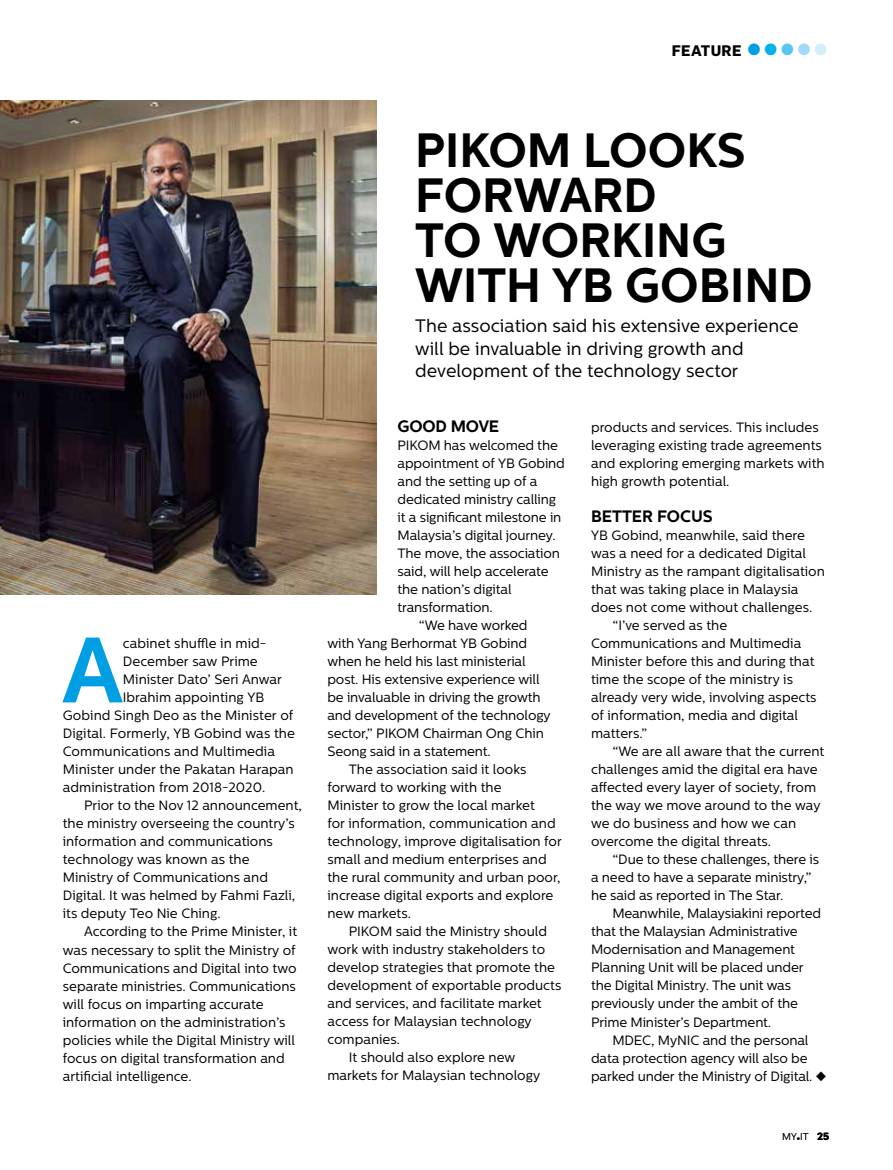
<style>
.page{position:relative;width:893px;height:1170px;background:#fff}
.page>*{position:absolute;margin:0;border:0;box-sizing:border-box;transform-origin:0 0}
.t1{font:700 90.6px "Centrale Sans";color:#009fe3}
.t2{font:700 48px/45px "Centrale Sans";color:#000}
.t3{font:700 37.5px "Flama";color:#009fe3}
.t4{font:18px/22.5px "Centrale Sans";color:#000}
.t5{font:700 16.5px "Centrale Sans";color:#000}
.t6{font:700 15px "Flama";letter-spacing:.02em;color:#000}
.t7{font:13.5px/18px "Centrale Sans";color:#000}
.t8{font:300 9.75px "Centrale Sans";color:#000}
.s1{color:#00b1eb}
.s2{color:#5bc5f2}
.s3{color:#a1daf8}
.s4{color:#d4edfc}
.s5{font-weight:700}
.s6{font-family:"Flama";font-weight:700;font-size:10.2px}
</style>
<div class="page">
<img style="left:0;top:101px;width:376px;height:493px">
<p class="t6" style="left:672px;top:41px;width:71px">FEATURE</p>
<h3 class="t3" style="left:746px;top:27px;width:85px">•<span class="s1">•</span><span class="s2">•</span><span class="s3">•</span><span class="s4">•</span></h3>
<h1 class="t1" style="left:63px;top:617px;width:61px">A</h1>
<p class="t7" style="left:123px;top:634px;width:145px">cabinet shuffle in mid-</p>
<p class="t7" style="left:123px;top:652px;width:136px">December saw Prime</p>
<p class="t7" style="left:123px;top:670px;width:161px">Minister Dato’ Seri Anwar</p>
<p class="t7" style="left:123px;top:688px;width:143px">Ibrahim appointing YB</p>
<p class="t7" style="left:63px;top:706px;width:232px">Gobind Singh Deo as the Minister of</p>
<p class="t7" style="left:63px;top:724px;width:234px">Digital. Formerly, YB Gobind was the</p>
<p class="t7" style="left:63px;top:742px;width:214px">Communications and Multimedia</p>
<p class="t7" style="left:63px;top:760px;width:232px">Minister under the Pakatan Harapan</p>
<p class="t7" style="left:63px;top:778px;width:204px">administration from 2018-2020.</p>
<p class="t7" style="left:84px;top:796px;width:219px">Prior to the Nov 12 announcement,</p>
<p class="t7" style="left:63px;top:814px;width:234px">the ministry overseeing the country’s</p>
<p class="t7" style="left:63px;top:832px;width:212px">information and communications</p>
<p class="t7" style="left:63px;top:850px;width:188px">technology was known as the</p>
<p class="t7" style="left:63px;top:868px;width:207px">Ministry of Communications and</p>
<p class="t7" style="left:63px;top:886px;width:234px">Digital. It was helmed by Fahmi Fazli,</p>
<p class="t7" style="left:63px;top:904px;width:159px">its deputy Teo Nie Ching.</p>
<p class="t7" style="left:84px;top:922px;width:215px">According to the Prime Minister, it</p>
<p class="t7" style="left:63px;top:940px;width:234px">was necessary to split the Ministry of</p>
<p class="t7" style="left:63px;top:958px;width:235px">Communications and Digital into two</p>
<p class="t7" style="left:63px;top:976px;width:235px">separate ministries. Communications</p>
<p class="t7" style="left:63px;top:994px;width:202px">will focus on imparting accurate</p>
<p class="t7" style="left:63px;top:1012px;width:224px">information on the administration’s</p>
<p class="t7" style="left:63px;top:1030px;width:234px">policies while the Digital Ministry will</p>
<p class="t7" style="left:63px;top:1048px;width:223px">focus on digital transformation and</p>
<p class="t7" style="left:63px;top:1066px;width:130px">artificial intelligence.</p>
<h2 class="t2" style="left:415px;top:127px;width:399px">PIKOM LOOKS<br>FORWARD<br>TO WORKING<br>WITH YB GOBIND</h2>
<h3 class="t4" style="left:415px;top:315px;width:385px">The association said his extensive experience will be invaluable in driving growth and development of the technology sector</h3>
<p class="t5" style="left:398px;top:416px;width:103px">GOOD MOVE</p>
<p class="t7" style="left:398px;top:436px;width:162px">PIKOM has welcomed the</p>
<p class="t7" style="left:398px;top:454px;width:169px">appointment of YB Gobind</p>
<p class="t7" style="left:398px;top:472px;width:141px">and the setting up of a</p>
<p class="t7" style="left:398px;top:490px;width:160px">dedicated ministry calling</p>
<p class="t7" style="left:398px;top:508px;width:165px">it a significant milestone in</p>
<p class="t7" style="left:398px;top:526px;width:160px">Malaysia’s digital journey.</p>
<p class="t7" style="left:398px;top:544px;width:164px">The move, the association</p>
<p class="t7" style="left:398px;top:562px;width:153px">said, will help accelerate</p>
<p class="t7" style="left:398px;top:580px;width:115px">the nation’s digital</p>
<p class="t7" style="left:398px;top:598px;width:97px">transformation.</p>
<p class="t7" style="left:419px;top:616px;width:110px">“We have worked</p>
<p class="t7" style="left:327px;top:634px;width:201px">with Yang Berhormat YB Gobind</p>
<p class="t7" style="left:327px;top:652px;width:200px">when he held his last ministerial</p>
<p class="t7" style="left:327px;top:670px;width:214px">post. His extensive experience will</p>
<p class="t7" style="left:327px;top:688px;width:215px">be invaluable in driving the growth</p>
<p class="t7" style="left:327px;top:706px;width:225px">and development of the technology</p>
<p class="t7" style="left:327px;top:724px;width:218px">sector,” PIKOM Chairman Ong Chin</p>
<p class="t7" style="left:327px;top:742px;width:165px">Seong said in a statement.</p>
<p class="t7" style="left:349px;top:760px;width:179px">The association said it looks</p>
<p class="t7" style="left:327px;top:778px;width:176px">forward to working with the</p>
<p class="t7" style="left:327px;top:796px;width:209px">Minister to grow the local market</p>
<p class="t7" style="left:327px;top:814px;width:230px">for information, communication and</p>
<p class="t7" style="left:327px;top:832px;width:236px">technology, improve digitalisation for</p>
<p class="t7" style="left:327px;top:850px;width:221px">small and medium enterprises and</p>
<p class="t7" style="left:327px;top:868px;width:235px">the rural community and urban poor,</p>
<p class="t7" style="left:327px;top:886px;width:228px">increase digital exports and explore</p>
<p class="t7" style="left:327px;top:904px;width:85px">new markets.</p>
<p class="t7" style="left:349px;top:922px;width:200px">PIKOM said the Ministry should</p>
<p class="t7" style="left:327px;top:940px;width:219px">work with industry stakeholders to</p>
<p class="t7" style="left:327px;top:958px;width:229px">develop strategies that promote the</p>
<p class="t7" style="left:327px;top:976px;width:236px">development of exportable products</p>
<p class="t7" style="left:327px;top:994px;width:216px">and services, and facilitate market</p>
<p class="t7" style="left:327px;top:1012px;width:206px">access for Malaysian technology</p>
<p class="t7" style="left:327px;top:1030px;width:74px">companies.</p>
<p class="t7" style="left:349px;top:1048px;width:168px">It should also explore new</p>
<p class="t7" style="left:327px;top:1066px;width:214px">markets for Malaysian technology</p>
<p class="t7" style="left:591px;top:418px;width:235px">products and services. This includes leveraging existing trade agreements and exploring emerging markets with high growth potential.</p>
<p class="t5" style="left:591px;top:506px;width:123px">BETTER FOCUS</p>
<p class="t7" style="left:591px;top:526px;width:215px">YB Gobind, meanwhile, said there</p>
<p class="t7" style="left:591px;top:544px;width:217px">was a need for a dedicated Digital</p>
<p class="t7" style="left:591px;top:562px;width:235px">Ministry as the rampant digitalisation</p>
<p class="t7" style="left:591px;top:580px;width:209px">that was taking place in Malaysia</p>
<p class="t7" style="left:591px;top:598px;width:223px">does not come without challenges.</p>
<p class="t7" style="left:612px;top:616px;width:116px">“I’ve served as the</p>
<p class="t7" style="left:591px;top:634px;width:212px">Communications and Multimedia</p>
<p class="t7" style="left:591px;top:652px;width:225px">Minister before this and during that</p>
<p class="t7" style="left:591px;top:670px;width:203px">time the scope of the ministry is</p>
<p class="t7" style="left:591px;top:688px;width:227px">already very wide, involving aspects</p>
<p class="t7" style="left:591px;top:706px;width:209px">of information, media and digital</p>
<p class="t7" style="left:591px;top:724px;width:58px">matters.”</p>
<p class="t7" style="left:612px;top:742px;width:213px">“We are all aware that the current</p>
<p class="t7" style="left:591px;top:760px;width:228px">challenges amid the digital era have</p>
<p class="t7" style="left:591px;top:778px;width:227px">affected every layer of society, from</p>
<p class="t7" style="left:591px;top:796px;width:231px">the way we move around to the way</p>
<p class="t7" style="left:591px;top:814px;width:207px">we do business and how we can</p>
<p class="t7" style="left:591px;top:832px;width:182px">overcome the digital threats.</p>
<p class="t7" style="left:612px;top:850px;width:208px">“Due to these challenges, there is</p>
<p class="t7" style="left:591px;top:868px;width:222px">a need to have a separate ministry,”</p>
<p class="t7" style="left:591px;top:886px;width:194px">he said as reported in The Star.</p>
<p class="t7" style="left:612px;top:904px;width:210px">Meanwhile, Malaysiakini reported</p>
<p class="t7" style="left:591px;top:922px;width:208px">that the Malaysian Administrative</p>
<p class="t7" style="left:591px;top:940px;width:205px">Modernisation and Management</p>
<p class="t7" style="left:591px;top:958px;width:214px">Planning Unit will be placed under</p>
<p class="t7" style="left:591px;top:976px;width:202px">the Digital Ministry. The unit was</p>
<p class="t7" style="left:591px;top:994px;width:208px">previously under the ambit of the</p>
<p class="t7" style="left:591px;top:1012px;width:182px">Prime Minister’s Department.</p>
<p class="t7" style="left:612px;top:1030px;width:198px">MDEC, MyNIC and the personal</p>
<p class="t7" style="left:591px;top:1048px;width:218px">data protection agency will also be</p>
<p class="t7" style="left:591px;top:1066px;width:237px">parked under the Ministry of Digital. ◆</p>
<p class="t8" style="left:782px;top:1130px;width:48px">MY<span class="s5">•</span>IT <span class="s6">25</span></p>
</div>
